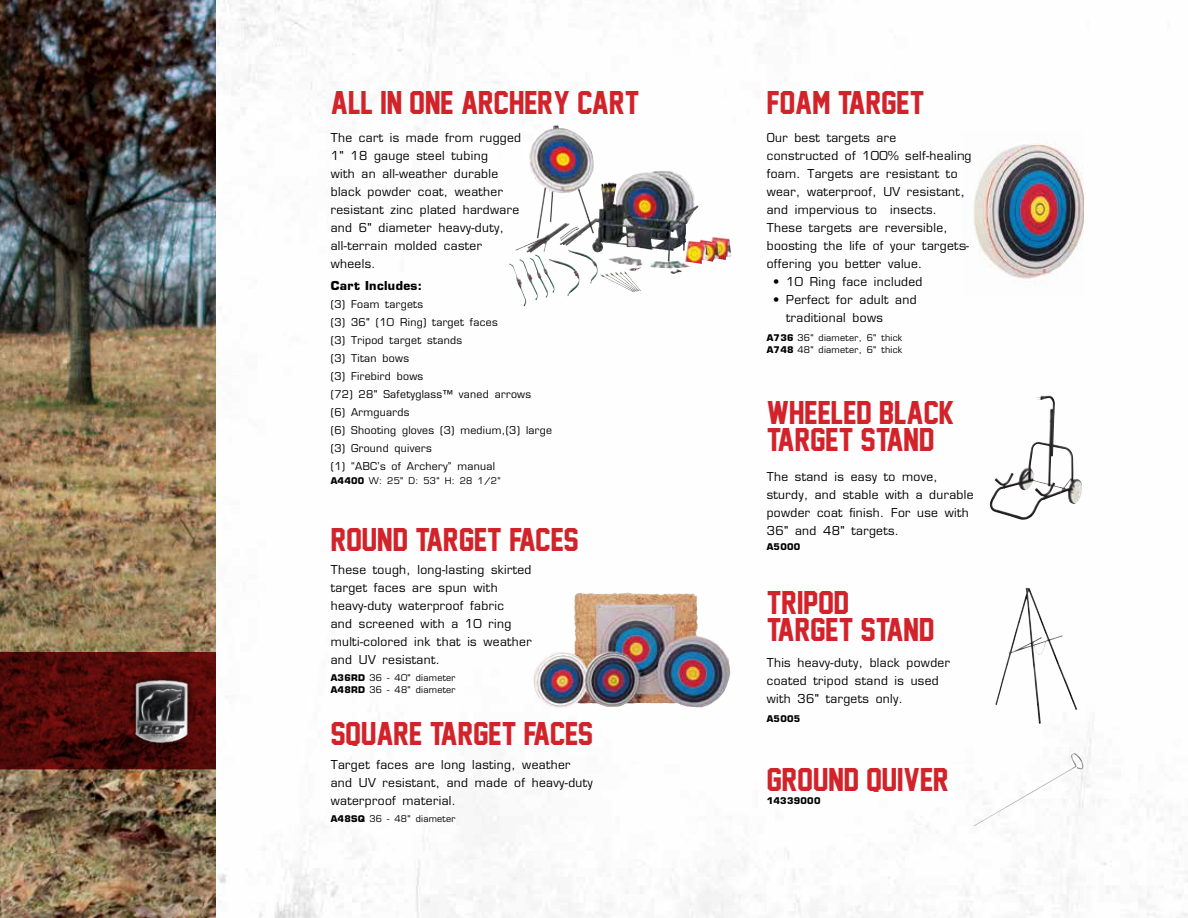
<style>
.page{position:relative;width:1188px;height:918px;background:#fff}
.page>*{position:absolute;margin:0;border:0;box-sizing:border-box;transform-origin:0 0}
.t1{font:30px/27px "Jersey M54";color:#d2232a}
.t2{font:12px/18px "Eurostile";letter-spacing:.03em;color:#000}
.t3{font:700 12px "Eurostile";letter-spacing:.03em;color:#000}
.t4{font:10.5px/18px "Eurostile";letter-spacing:.03em;color:#000}
.t5{font:9px/12px "Eurostile";letter-spacing:.03em;color:#000}
.t6{font:700 9px "Eurostile";letter-spacing:.03em;color:#000}
.s1{font-weight:700}
</style>
<div class="page">
<img style="left:216px;top:0;width:972px;height:918px">
<img style="left:0;top:0;width:216px;height:918px">
<img style="left:0;top:652px;width:216px;height:117px">
<img style="left:532px;top:592px;width:198px;height:116px">
<img style="left:529px;top:125px;width:32px;height:113px">
<img style="left:990px;top:396px;width:92px;height:124px">
<img style="left:995px;top:588px;width:82px;height:136px">
<img style="left:962px;top:132px;width:122px;height:162px">
<div style="left:128px;top:672px;width:67px;height:78px;background:#000;opacity:.75"></div>
<img style="left:129px;top:678px;width:66px;height:69px">
<img style="left:974px;top:753px;width:110px;height:74px">
<h1 class="t1" style="left:331px;top:90px;width:310px">ALL IN ONE ARCHERY CART</h1>
<h1 class="t1" style="left:767px;top:90px;width:159px">FOAM TARGET</h1>
<p class="t2" style="left:331px;top:128px;width:192px">The cart is made from rugged<br>1" 18 gauge steel tubing<br>with an all-weather durable black powder coat, weather resistant zinc plated hardware and 6" diameter heavy-duty, all-terrain molded caster wheels.</p>
<p class="t2" style="left:767px;top:128px;width:206px">Our best targets are<br>constructed of 100% self-healing foam. Targets are resistant to wear, waterproof, UV resistant, and impervious to insects.<br>These targets are reversible, boosting the life of your targets&shy;offering you better value.</p>
<p class="t2" style="left:773px;top:272px;width:151px">• 10 Ring face included</p>
<p class="t2" style="left:786px;top:290px;width:132px;text-indent:-13px">• Perfect for adult and traditional bows</p>
<p class="t3" style="left:331px;top:278px;width:93px">Cart Includes:</p>
<p class="t4" style="left:331px;top:295px;width:223px">(3) Foam targets<br>(3) 36" (10 Ring) target faces<br>(3) Tripod target stands<br>(3) Titan bows<br>(3) Firebird bows<br>(72) 28" Safetyglass™ vaned arrows<br>(6) Armguards<br>(6) Shooting gloves (3) medium,(3) large (3) Ground quivers<br>(1) “ABC’s of Archery” manual</p>
<p class="t5" style="left:767px;top:332px;width:137px"><span class="s1">A736</span> 36" diameter, 6" thick<br><span class="s1">A748</span> 48" diameter, 6" thick</p>
<h1 class="t1" style="left:767px;top:400px;width:189px">WHEELED BLACK<br>TARGET STAND</h1>
<p class="t2" style="left:767px;top:468px;width:208px">The stand is easy to move, sturdy, and stable with a durable powder coat finish. For use with<br>36" and 48" targets.</p>
<p class="t5" style="left:331px;top:474px;width:171px"><span class="s1">A4400</span> W: 25" D: 53" H: 28 1/2"</p>
<h1 class="t1" style="left:331px;top:527px;width:249px">ROUND TARGET FACES</h1>
<p class="t6" style="left:767px;top:542px;width:35px">A5000</p>
<p class="t2" style="left:331px;top:560px;width:202px">These tough, long-lasting skirted target faces are spun with heavy-duty waterproof fabric<br>and screened with a 10 ring multi-colored ink that is weather and UV resistant.</p>
<p class="t5" style="left:331px;top:671px;width:126px"><span class="s1">A36RD</span> 36 - 40" diameter<br><span class="s1">A48RD</span> 36 - 48" diameter</p>
<h1 class="t1" style="left:331px;top:721px;width:264px">SQUARE TARGET FACES</h1>
<p class="t2" style="left:331px;top:756px;width:264px">Target faces are long lasting, weather and UV resistant, and made of heavy-duty waterproof material.</p>
<p class="t5" style="left:331px;top:813px;width:126px"><span class="s1">A48SQ</span> 36 - 48" diameter</p>
<h1 class="t1" style="left:767px;top:590px;width:169px">TRIPOD<br>TARGET STAND</h1>
<p class="t2" style="left:767px;top:654px;width:185px">This heavy-duty, black powder coated tripod stand is used with 36" targets only.</p>
<p class="t6" style="left:767px;top:713px;width:35px">A5005</p>
<h1 class="t1" style="left:767px;top:767px;width:184px">GROUND QUIVER</h1>
<p class="t6" style="left:767px;top:795px;width:55px">14339000</p>
</div>
